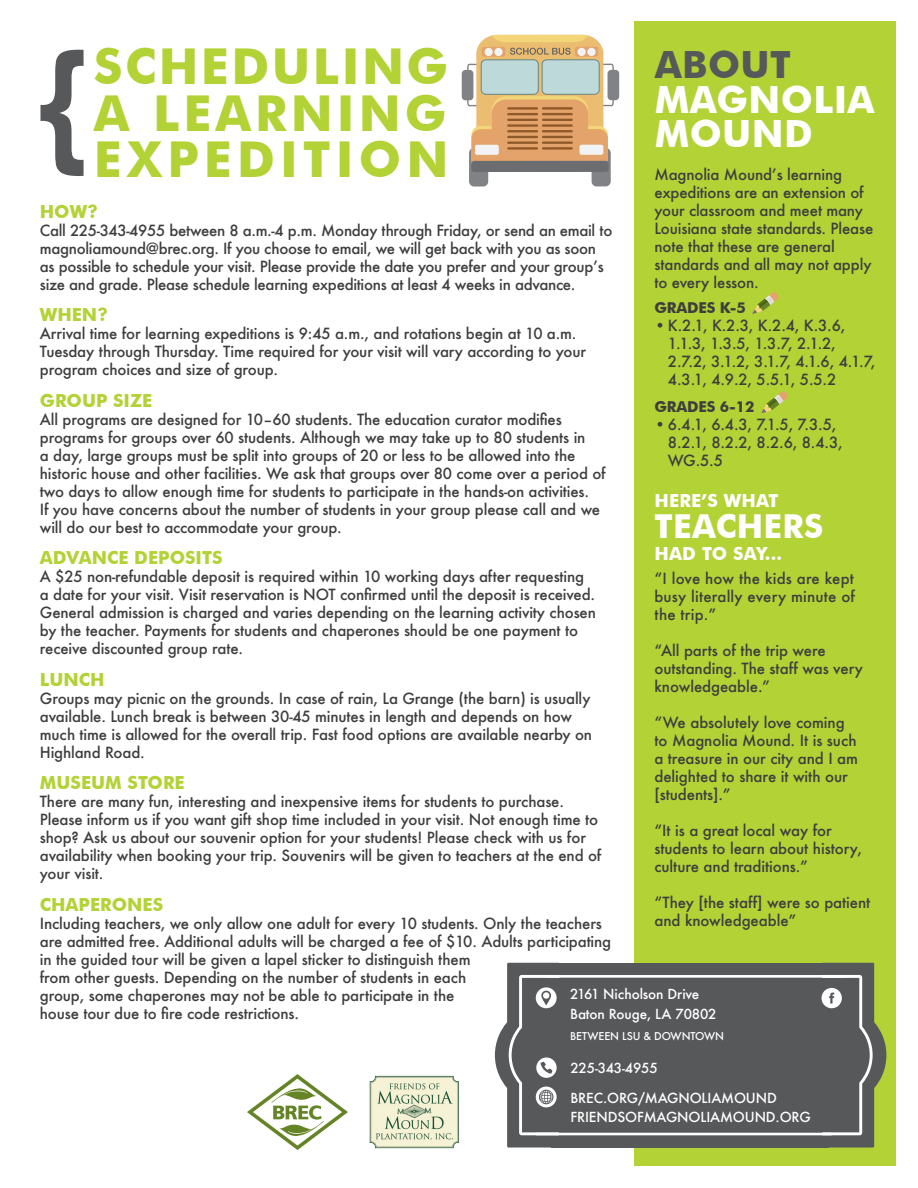
<style>
.page{position:relative;width:918px;height:1188px;background:#fff}
.page>*{position:absolute;margin:0;border:0;box-sizing:border-box;transform-origin:0 0}
.t1{font:700 49.5px "Futura BT";letter-spacing:.05em;color:#b2d235}
.t2{font:700 49.5px "Futura BT";letter-spacing:.105em;color:#b2d235}
.t3{font:700 49.5px "Futura BT";letter-spacing:.08em;color:#b2d235}
.t4{font:700 37.5px/34.5px "Futura BT";letter-spacing:.01em;color:#fff}
.t5{font:700 33px "Futura BT";letter-spacing:.01em;color:#fff}
.t6{font:700 18px "Futura BT";color:#b2d235}
.t7{font:700 18px "Futura BT";letter-spacing:.01em;color:#fff}
.t8{font:500 15px/18px "Futura";letter-spacing:-.01em;color:#3e3e3f}
.t9{font:700 15px "Futura BT";letter-spacing:-.01em;color:#3e3e3f}
.t10{font:500 13.5px "Futura";letter-spacing:-.01em;color:#fff}
.t11{font:500 10.5px "Futura";letter-spacing:-.01em;color:#fff}
.s1{color:#57585a}
</style>
<div class="page">
<div style="left:634px;top:22px;width:262px;height:1144px;background:#b2d235"></div>
<svg style="left:752px;top:292px;width:27px;height:22px"></svg>
<svg style="left:247px;top:1074px;width:101px;height:76px"></svg>
<svg style="left:761px;top:391px;width:27px;height:22px"></svg>
<img style="left:369px;top:1075px;width:90px;height:74px">
<div style="left:608px;top:70px;width:11px;height:30px;background:#808285;border-radius:4px"></div>
<div style="left:462px;top:70px;width:11px;height:30px;background:#808285;border-radius:4px"></div>
<div style="left:469px;top:148px;width:19px;height:39px;background:#808285;border-radius:5px"></div>
<div style="left:592px;top:148px;width:19px;height:38px;background:#808285;border-radius:5px"></div>
<div style="left:471px;top:161px;width:138px;height:11px;background:#6c6d70;border-radius:3px"></div>
<svg style="left:467px;top:35px;width:147px;height:129px"></svg>
<svg style="left:41px;top:50px;width:43px;height:126px"></svg>
<div style="left:552px;top:963px;width:277px;height:185px;background:#57585a"></div>
<hr style="left:549px;top:975px;width:296px;height:3px;background:#fff">
<hr style="left:536px;top:1133px;width:296px;height:2px;background:#fff">
<svg style="left:495px;top:963px;width:64px;height:185px"></svg>
<svg style="left:822px;top:963px;width:64px;height:185px"></svg>
<p class="t1" style="left:94px;top:37px;width:356px">SCHEDULING</p>
<p class="t3" style="left:94px;top:83px;width:354px">A LEARNING</p>
<p class="t2" style="left:94px;top:130px;width:356px">EXPEDITION</p>
<p class="t4" style="left:655px;top:47px;width:221px"><span class="s1">ABOUT<br></span>MAGNOLIA<br>MOUND</p>
<p class="t8" style="left:654px;top:165px;width:220px">Magnolia Mound’s learning expeditions are an extension of your classroom and meet many<br>Louisiana state standards. Please note that these are general standards and all may not apply to every lesson.</p>
<p class="t9" style="left:654px;top:299px;width:93px">GRADES K-5</p>
<p class="t8" style="left:668px;top:317px;width:209px;text-indent:-14px">• K.2.1, K.2.3, K.2.4, K.3.6,<br>1.1.3, 1.3.5, 1.3.7, 2.1.2,<br>2.7.2, 3.1.2, 3.1.7, 4.1.6, 4.1.7,<br>4.3.1, 4.9.2, 5.5.1, 5.5.2</p>
<p class="t9" style="left:654px;top:398px;width:101px">GRADES 6-12</p>
<p class="t8" style="left:668px;top:416px;width:176px;text-indent:-14px">• 6.4.1, 6.4.3, 7.1.5, 7.3.5,<br>8.2.1, 8.2.2, 8.2.6, 8.4.3,<br>WG.5.5</p>
<p class="t7" style="left:654px;top:489px;width:126px">HERE’S WHAT</p>
<p class="t5" style="left:654px;top:506px;width:170px">TEACHERS</p>
<p class="t7" style="left:654px;top:543px;width:129px">HAD TO SAY...</p>
<p class="t8" style="left:654px;top:569px;width:202px;text-align:justify">“I love how the kids are kept busy literally every minute of the trip.”</p>
<p class="t8" style="left:654px;top:641px;width:210px">“All parts of the trip were outstanding. The staff was very knowledgeable.”</p>
<p class="t8" style="left:654px;top:713px;width:205px">“We absolutely love coming to Magnolia Mound. It is such a treasure in our city and I am delighted to share it with our [students].”</p>
<p class="t8" style="left:654px;top:821px;width:209px">“It is a great local way for students to learn about history, culture and traditions.”</p>
<p class="t8" style="left:654px;top:893px;width:217px">“They [the staff] were so patient and knowledgeable”</p>
<p class="t6" style="left:40px;top:200px;width:60px">HOW?</p>
<p class="t8" style="left:40px;top:221px;width:574px">Call 225-343-4955 between 8 a.m.-4 p.m. Monday through Friday, or send an email to magnoliamound@brec.org. If you choose to email, we will get back with you as soon as possible to schedule your visit. Please provide the date you prefer and your group’s size and grade. Please schedule learning expeditions at least 4 weeks in advance.</p>
<p class="t6" style="left:40px;top:304px;width:70px">WHEN?</p>
<p class="t8" style="left:40px;top:325px;width:548px">Arrival time for learning expeditions is 9:45 a.m., and rotations begin at 10 a.m.<br>Tuesday through Thursday. Time required for your visit will vary according to your program choices and size of group.</p>
<p class="t6" style="left:40px;top:389px;width:114px">GROUP SIZE</p>
<p class="t8" style="left:40px;top:410px;width:567px">All programs are designed for 10–60 students. The education curator modifies programs for groups over 60 students. Although we may take up to 80 students in<br>a day, large groups must be split into groups of 20 or less to be allowed into the historic house and other facilities. We ask that groups over 80 come over a period of two days to allow enough time for students to participate in the hands-on activities.<br>If you have concerns about the number of students in your group please call and we will do our best to accommodate your group.</p>
<p class="t6" style="left:40px;top:547px;width:184px">ADVANCE DEPOSITS</p>
<p class="t8" style="left:40px;top:568px;width:558px">A $25 non-refundable deposit is required within 10 working days after requesting a date for your visit. Visit reservation is NOT confirmed until the deposit is received.<br>General admission is charged and varies depending on the learning activity chosen by the teacher. Payments for students and chaperones should be one payment to receive discounted group rate.</p>
<p class="t6" style="left:40px;top:668px;width:66px">LUNCH</p>
<p class="t8" style="left:40px;top:689px;width:554px">Groups may picnic on the grounds. In case of rain, La Grange (the barn) is usually available. Lunch break is between 30-45 minutes in length and depends on how much time is allowed for the overall trip. Fast food options are available nearby on Highland Road.</p>
<p class="t6" style="left:40px;top:772px;width:146px">MUSEUM STORE</p>
<p class="t8" style="left:40px;top:793px;width:563px">There are many fun, interesting and inexpensive items for students to purchase.<br>Please inform us if you want gift shop time included in your visit. Not enough time to shop? Ask us about our souvenir option for your students! Please check with us for availability when booking your trip. Souvenirs will be given to teachers at the end of your visit.</p>
<p class="t6" style="left:40px;top:893px;width:125px">CHAPERONES</p>
<p class="t8" style="left:40px;top:914px;width:573px">Including teachers, we only allow one adult for every 10 students. Only the teachers are admitted free. Additional adults will be charged a fee of $10. Adults participating in the guided tour will be given a lapel sticker to distinguish them<br>from other guests. Depending on the number of students in each<br>group, some chaperones may not be able to participate in the<br>house tour due to fire code restrictions.</p>
<p class="t10" style="left:570px;top:984px;width:131px">2161 Nicholson Drive</p>
<p class="t10" style="left:570px;top:1005px;width:148px">Baton Rouge, LA 70802</p>
<p class="t11" style="left:570px;top:1029px;width:155px">BETWEEN LSU &amp; DOWNTOWN</p>
<p class="t10" style="left:570px;top:1058px;width:89px">225-343-4955</p>
<p class="t10" style="left:570px;top:1088px;width:208px">BREC.ORG/MAGNOLIAMOUND</p>
<p class="t10" style="left:570px;top:1108px;width:242px">FRIENDSOFMAGNOLIAMOUND.ORG</p>
</div>
